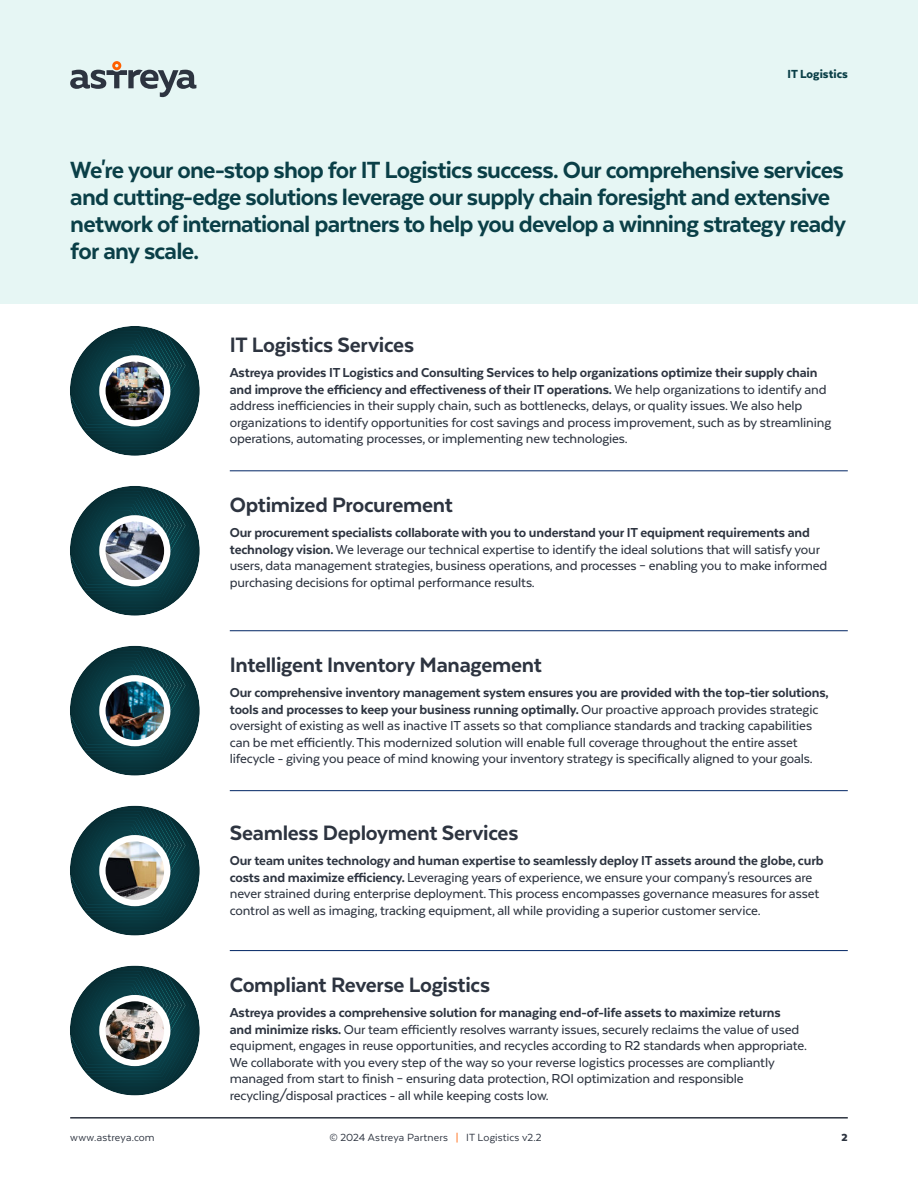
<style>
.page{position:relative;width:918px;height:1188px;background:#fff}
.page>*{position:absolute;margin:0;border:0;box-sizing:border-box;transform-origin:0 0}
.t1{font:900 27px/27px "Texta Pro";letter-spacing:-.03em;color:#0a3f47}
.t2{font:900 24px "Texta Pro";letter-spacing:-.015em;color:#2d3440}
.t3{font:500 15px/16.5px "Texta Pro";letter-spacing:-.01em;color:#2d3440}
.t4{font:800 13.5px "Texta Pro";color:#0a3f47}
.t5{font:12px "Texta Pro";letter-spacing:.01em;color:#2d3440}
.t6{font:800 12px "Texta Pro";color:#2d3440}
.s1{font-weight:900}
.s2{color:#ff6000}
</style>
<div class="page">
<svg style="left:70px;top:966px;width:130px;height:130px"></svg>
<img style="left:102px;top:998px;width:65px;height:63px">
<div style="left:99px;top:995px;width:71px;height:71px;border:6px solid #fff;border-radius:50%"></div>
<svg style="left:70px;top:806px;width:130px;height:130px"></svg>
<img style="left:102px;top:839px;width:65px;height:61px">
<div style="left:99px;top:835px;width:71px;height:71px;border:6px solid #fff;border-radius:50%"></div>
<svg style="left:70px;top:486px;width:130px;height:130px"></svg>
<img style="left:102px;top:518px;width:65px;height:64px">
<div style="left:99px;top:515px;width:71px;height:71px;border:6px solid #fff;border-radius:50%"></div>
<svg style="left:70px;top:646px;width:130px;height:130px"></svg>
<img style="left:102px;top:680px;width:65px;height:61px">
<div style="left:99px;top:675px;width:71px;height:71px;border:6px solid #fff;border-radius:50%"></div>
<div style="left:0;top:0;width:918px;height:303px;background:#e6f6f4"></div>
<svg style="left:70px;top:61px;width:126px;height:36px"></svg>
<hr style="left:70px;top:1117px;width:778px;height:2px;background:#2d3440">
<hr style="left:230px;top:470px;width:618px;height:1px;background:#012564">
<svg style="left:70px;top:327px;width:130px;height:129px"></svg>
<img style="left:102px;top:359px;width:65px;height:63px">
<div style="left:99px;top:355px;width:71px;height:71px;border:6px solid #fff;border-radius:50%"></div>
<hr style="left:230px;top:630px;width:618px;height:1px;background:#012564">
<hr style="left:230px;top:790px;width:618px;height:1px;background:#012564">
<hr style="left:230px;top:950px;width:618px;height:1px;background:#012564">
<p class="t4" style="left:788px;top:69px;width:62px">IT Logistics</p>
<p class="t1" style="left:70px;top:157px;width:778px">We're your one-stop shop for IT Logistics success. Our comprehensive services and cutting-edge solutions leverage our supply chain foresight and extensive network of international partners to help you develop a winning strategy ready for any scale.</p>
<h2 class="t2" style="left:230px;top:335px;width:186px">IT Logistics Services</h2>
<p class="t3" style="left:230px;top:365px;width:603px"><span class="s1">Astreya provides IT Logistics and Consulting Services to help organizations optimize their supply chain and improve the efficiency and effectiveness of their IT operations.</span> We help organizations to identify and address inefficiencies in their supply chain, such as bottlenecks, delays, or quality issues. We also help organizations to identify opportunities for cost savings and process improvement, such as by streamlining operations, automating processes, or implementing new technologies.</p>
<h2 class="t2" style="left:230px;top:495px;width:225px">Optimized Procurement</h2>
<p class="t3" style="left:230px;top:525px;width:599px"><span class="s1">Our procurement specialists collaborate with you to understand your IT equipment requirements and technology vision.</span> We leverage our technical expertise to identify the ideal solutions that will satisfy your users, data management strategies, business operations, and processes – enabling you to make informed purchasing decisions for optimal performance results.</p>
<h2 class="t2" style="left:230px;top:655px;width:314px">Intelligent Inventory Management</h2>
<p class="t3" style="left:230px;top:685px;width:601px"><span class="s1">Our comprehensive inventory management system ensures you are provided with the top-tier solutions, tools and processes to keep your business running optimally.</span> Our proactive approach provides strategic oversight of existing as well as inactive IT assets so that compliance standards and tracking capabilities can be met efficiently. This modernized solution will enable full coverage throughout the entire asset lifecycle - giving you peace of mind knowing your inventory strategy is specifically aligned to your goals.</p>
<h2 class="t2" style="left:230px;top:823px;width:290px">Seamless Deployment Services</h2>
<p class="t3" style="left:230px;top:853px;width:595px"><span class="s1">Our team unites technology and human expertise to seamlessly deploy IT assets around the globe, curb costs and maximize efficiency.</span> Leveraging years of experience, we ensure your company's resources are never strained during enterprise deployment. This process encompasses governance measures for asset control as well as imaging, tracking equipment, all while providing a superior customer service.</p>
<p class="t5" style="left:70px;top:1132px;width:86px">www.astreya.com</p>
<h2 class="t2" style="left:230px;top:974px;width:262px">Compliant Reverse Logistics</h2>
<p class="t3" style="left:230px;top:1004px;width:579px"><span class="s1">Astreya provides a comprehensive solution for managing end-of-life assets to maximize returns<br>and minimize risks.</span> Our team efficiently resolves warranty issues, securely reclaims the value of used equipment, engages in reuse opportunities, and recycles according to R2 standards when appropriate.<br>We collaborate with you every step of the way so your reverse logistics processes are compliantly managed from start to finish – ensuring data protection, ROI optimization and responsible recycling/disposal practices - all while keeping costs low.</p>
<p class="t5" style="left:329px;top:1132px;width:214px">© 2024 Astreya Partners <span class="s2">|</span> IT Logistics v2.2</p>
<p class="t6" style="left:842px;top:1132px;width:8px">2</p>
</div>
